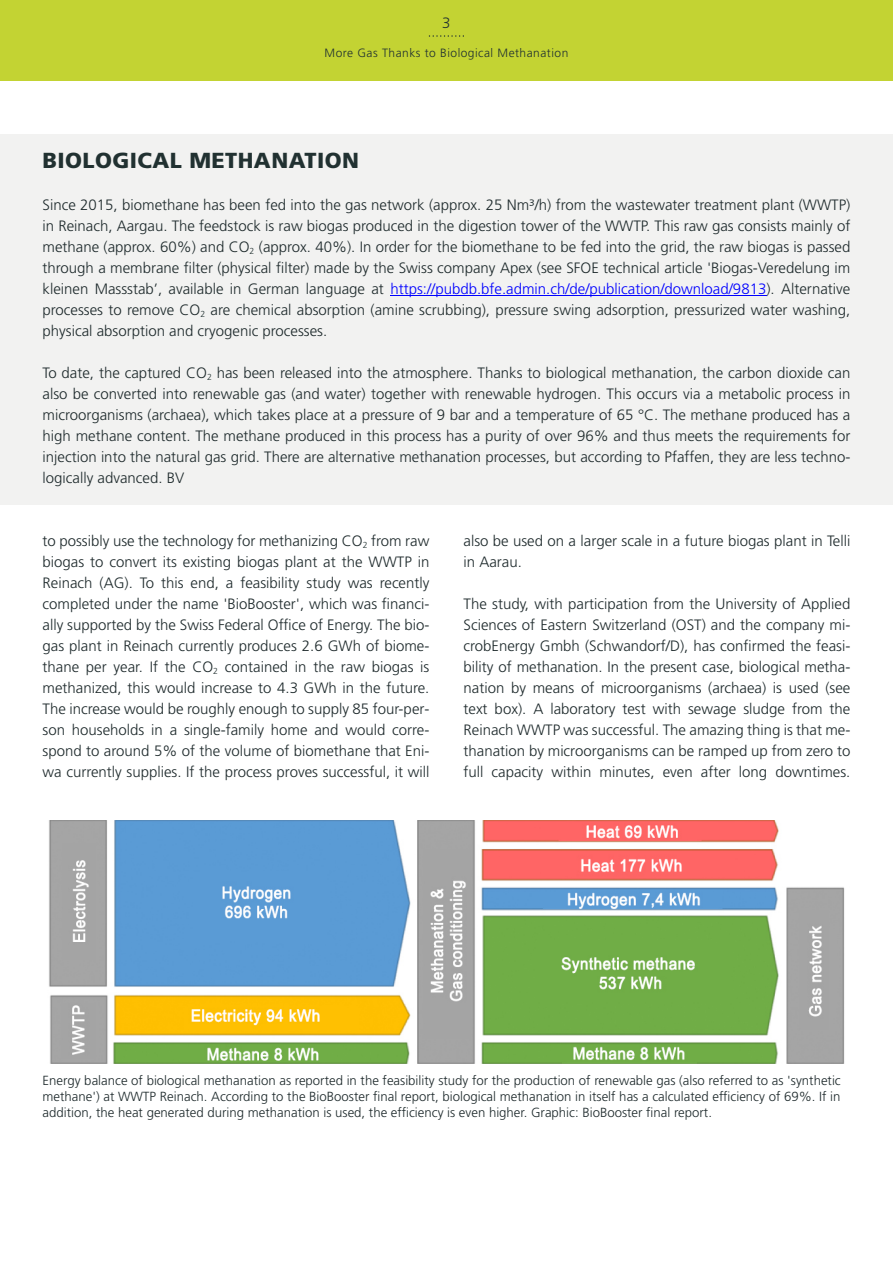
<style>
.page{position:relative;width:893px;height:1263px;background:#fff}
.page>*{position:absolute;margin:0;border:0;box-sizing:border-box;transform-origin:0 0}
.t1{font:900 21.75px "Frutiger LT Std";letter-spacing:.02em;color:#213131}
.t2{font:300 15px/21px "Frutiger LT Std";color:#1e2a2c;text-align:justify}
.t3{font:300 15px "Frutiger LT Std";color:#213131}
.t4{font:300 13.2px/16.2px "Frutiger LT Std";color:#1e2a2c;text-align:justify}
.t5{font:300 12px "Frutiger LT Std";letter-spacing:.04em;color:#213131}
.s1{color:#00f}
</style>
<div class="page">
<div style="left:0;top:0;width:893px;height:81px;background:#c3d333"></div>
<svg style="left:429px;top:35px;width:34px;height:2px"></svg>
<div style="left:0;top:134px;width:893px;height:370px;background:#f2f2f1"></div>
<hr style="left:390px;top:295px;width:376px;height:1px;background:#00f">
<img style="left:49px;top:820px;width:796px;height:244px">
<p class="t3" style="left:442px;top:17px;width:10px">3</p>
<p class="t5" style="left:325px;top:48px;width:245px">More Gas Thanks to Biological Methanation</p>
<h1 class="t1" style="left:43px;top:151px;width:318px">BIOLOGICAL METHANATION</h1>
<p class="t2" style="left:43px;top:196px;width:809px">Since 2015, biomethane has been fed into the gas network (approx. 25 Nm³/h) from the wastewater treatment plant (WWTP) in Reinach, Aargau. The feedstock is raw biogas produced in the digestion tower of the WWTP. This raw gas consists mainly of methane (approx. 60%) and CO<sub>2</sub> (approx. 40%). In order for the biomethane to be fed into the grid, the raw biogas is passed through a membrane filter (physical filter) made by the Swiss company Apex (see SFOE technical article 'Biogas-Veredelung im kleinen Massstab’, available in German language at <span class="s1">https://pubdb.bfe.admin.ch/de/publication/download/9813</span>). Alternative processes to remove CO<sub>2</sub> are chemical absorption (amine scrubbing), pressure swing adsorption, pressurized water washing, physical absorption and cryogenic processes.</p>
<p class="t2" style="left:43px;top:364px;width:809px">To date, the captured CO<sub>2</sub> has been released into the atmosphere. Thanks to biological methanation, the carbon dioxide can also be converted into renewable gas (and water) together with renewable hydrogen. This occurs via a metabolic process in microorganisms (archaea), which takes place at a pressure of 9 bar and a temperature of 65 °C. The methane produced has a high methane content. The methane produced in this process has a purity of over 96% and thus meets the requirements for injection into the natural gas grid. There are alternative methanation processes, but according to Pfaffen, they are less techno&shy;logically advanced. BV</p>
<p class="t2" style="left:43px;top:532px;width:388px">to possibly use the technology for methanizing CO<sub>2</sub> from raw biogas to convert its existing biogas plant at the WWTP in Reinach (AG). To this end, a feasibility study was recently completed under the name 'BioBooster', which was financi&shy;ally supported by the Swiss Federal Office of Energy. The bio&shy;gas plant in Reinach currently produces 2.6 GWh of biome&shy;thane per year. If the CO<sub>2</sub> contained in the raw biogas is methanized, this would increase to 4.3 GWh in the future.<br>The increase would be roughly enough to supply 85 four-per&shy;son households in a single-family home and would corre&shy;spond to around 5% of the volume of biomethane that Eni&shy;wa currently supplies. If the process proves successful, it will</p>
<p class="t2" style="left:463px;top:532px;width:388px">also be used on a larger scale in a future biogas plant in Telli in Aarau.</p>
<p class="t2" style="left:463px;top:595px;width:388px">The study, with participation from the University of Applied Sciences of Eastern Switzerland (OST) and the company mi&shy;crobEnergy Gmbh (Schwandorf/D), has confirmed the feasi&shy;bility of methanation. In the present case, biological metha&shy;nation by means of microorganisms (archaea) is used (see text box). A laboratory test with sewage sludge from the Reinach WWTP was successful. The amazing thing is that me&shy;thanation by microorganisms can be ramped up from zero to full capacity within minutes, even after long downtimes.</p>
<p class="t4" style="left:43px;top:1073px;width:800px">Energy balance of biological methanation as reported in the feasibility study for the production of renewable gas (also referred to as 'synthetic methane') at WWTP Reinach. According to the BioBooster final report, biological methanation in itself has a calculated efficiency of 69%. If in addition, the heat generated during methanation is used, the efficiency is even higher. Graphic: BioBooster final report.</p>
</div>
